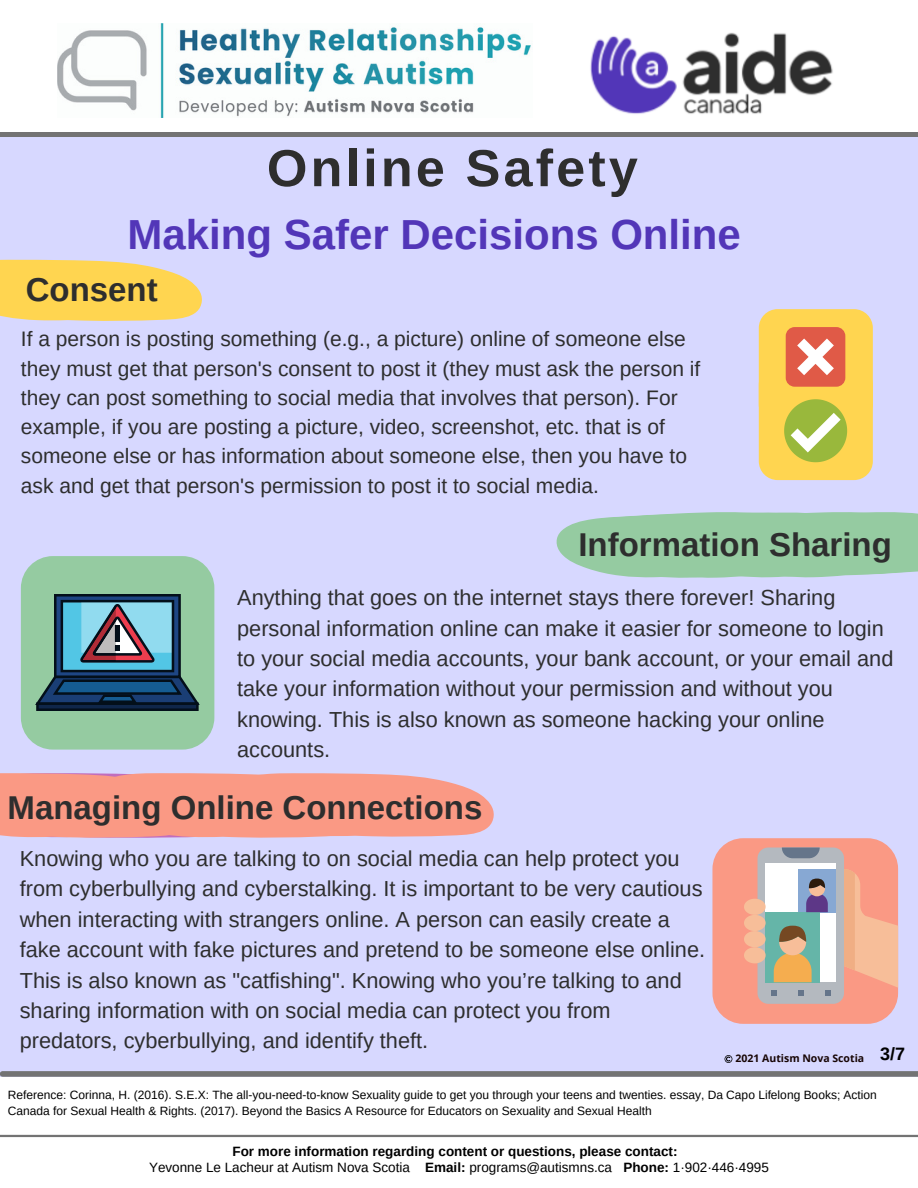
<style>
.page{position:relative;width:918px;height:1188px;background:#d7d8ff}
.page>*{position:absolute;margin:0;border:0;box-sizing:border-box;transform-origin:0 0}
.t1{font:700 52.2px "Arimo";letter-spacing:.06em;color:#2e2e2e}
.t2{font:700 42px "Arimo";color:#5236b8}
.t3{font:700 33px "Arimo";color:#2e2e2e}
.t4{font:21.75px/30.3px "Arimo";color:#2e2e2e}
.t5{font:21px/29.2px "Arimo";color:#2e2e2e}
.t6{font:700 18px "Arimo";color:#000}
.t7{font:700 13.5px/15.8px "Arimo";color:#000;text-align:center}
.t8{font:13.5px "Arimo";color:#000}
.t9{font:12px/16px "Arimo";color:#000}
.t10{font:700 10.5px "Open Sans";color:#170505}
.s1{font-weight:400}
.s2{font-weight:700}
</style>
<div class="page">
<div style="left:1px;top:0;width:917px;height:137px;background:#737373"></div>
<div style="left:1px;top:0;width:917px;height:132px;background:#fff"></div>
<div style="left:0;top:1077px;width:918px;height:111px;background:#fff"></div>
<hr style="left:0;top:1135px;width:918px;height:2px;background:#737373">
<div style="left:3px;top:1071px;width:915px;height:6px;background:#737373"></div>
<svg style="left:725px;top:1055px;width:7px;height:8px"></svg>
<div style="left:21px;top:556px;width:193px;height:194px;background:#95cba1;border-radius:32px"></div>
<div style="left:712px;top:838px;width:186px;height:186px;background:#fa9984;border-radius:31px"></div>
<div style="left:758px;top:848px;width:86px;height:156px;background:#b4b9bf;border-radius:11px"></div>
<svg style="left:782px;top:848px;width:38px;height:10px"></svg>
<div style="left:766px;top:864px;width:70px;height:118px;background:#fff"></div>
<div style="left:798px;top:869px;width:38px;height:43px;background:#87a8d3"></div>
<div style="left:766px;top:912px;width:54px;height:70px;background:#65b5a8"></div>
<svg style="left:744px;top:899px;width:22px;height:64px"></svg>
<svg style="left:844px;top:869px;width:54px;height:119px"></svg>
<svg style="left:774px;top:926px;width:38px;height:56px"></svg>
<svg style="left:806px;top:879px;width:22px;height:33px"></svg>
<svg style="left:771px;top:990px;width:5px;height:6px"></svg>
<svg style="left:798px;top:990px;width:5px;height:6px"></svg>
<svg style="left:825px;top:990px;width:6px;height:6px"></svg>
<svg style="left:0;top:260px;width:202px;height:61px;background:#fad563"></svg>
<img style="left:58px;top:24px;width:473px;height:93px">
<img style="left:590px;top:32px;width:243px;height:82px">
<svg style="left:0;top:773px;width:494px;height:65px;background:#f79c8c"></svg>
<svg style="left:556px;top:512px;width:362px;height:66px;background:#9bcca9"></svg>
<svg style="left:35px;top:594px;width:165px;height:117px"></svg>
<div style="left:759px;top:309px;width:114px;height:114px;background:#ffd550;border-radius:19px"></div>
<div style="left:759px;top:366px;width:114px;height:114px;background:#ffd550;border-radius:19px"></div>
<svg style="left:784px;top:399px;width:63px;height:63px"></svg>
<div style="left:786px;top:327px;width:59px;height:60px;background:#e05a47;border-radius:9px"></div>
<svg style="left:797px;top:339px;width:37px;height:36px"></svg>
<h1 class="t1" style="left:267px;top:139px;width:372px">Online Safety</h1>
<h2 class="t2" style="left:128px;top:211px;width:615px">Making Safer Decisions Online</h2>
<h3 class="t3" style="left:26px;top:271px;width:133px">Consent</h3>
<p class="t5" style="left:21px;top:324px;width:681px">If a person is posting something (e.g., a picture) online of someone else they must get that person's consent to post it (they must ask the person if they can post something to social media that involves that person). For example, if you are posting a picture, video, screenshot, etc. that is of someone else or has information about someone else, then you have to ask and get that person's permission to post it to social media.</p>
<h3 class="t3" style="left:578px;top:526px;width:315px">Information Sharing</h3>
<p class="t4" style="left:237px;top:582px;width:658px">Anything that goes on the internet stays there forever! Sharing personal information online can make it easier for someone to login to your social media accounts, your bank account, or your email and take your information without your permission and without you knowing. This is also known as someone hacking your online accounts.</p>
<h3 class="t3" style="left:8px;top:789px;width:476px">Managing Online Connections</h3>
<p class="t4" style="left:20px;top:843px;width:687px">Knowing who you are talking to on social media can help protect you from cyberbullying and cyberstalking. It is important to be very cautious when interacting with strangers online. A person can easily create a fake account with fake pictures and pretend to be someone else online.<br>This is also known as "catfishing". Knowing who you’re talking to and sharing information with on social media can protect you from predators, cyberbullying, and identify theft.</p>
<p class="t9" style="left:8px;top:1087px;width:871px">Reference: Corinna, H. (2016). S.E.X: The all-you-need-to-know Sexuality guide to get you through your teens and twenties. essay, Da Capo Lifelong Books; Action<br>Canada for Sexual Health &amp; Rights. (2017). Beyond the Basics A Resource for Educators on Sexuality and Sexual Health</p>
<p class="t6" style="left:880px;top:1044px;width:26px">3/7</p>
<p class="t10" style="left:736px;top:1051px;width:130px">2021 Autism Nova Scotia</p>
<p class="t7" style="left:149px;top:1143px;width:621px">For more information regarding content or questions, please contact:<br><span class="s1">Yevonne Le Lacheur at Autism Nova Scotia</span> Email: <span class="s1">programs@autismns.ca</span> Phone: <span class="s1">1·902·446·4995</span></p>
<p class="t8" style="left:151px;top:1159px;width:618px">Yevonne Le Lacheur at Autism Nova Scotia <span class="s2">Email:</span> programs@autismns.ca <span class="s2">Phone:</span> (902) 446-4995</p>
</div>
